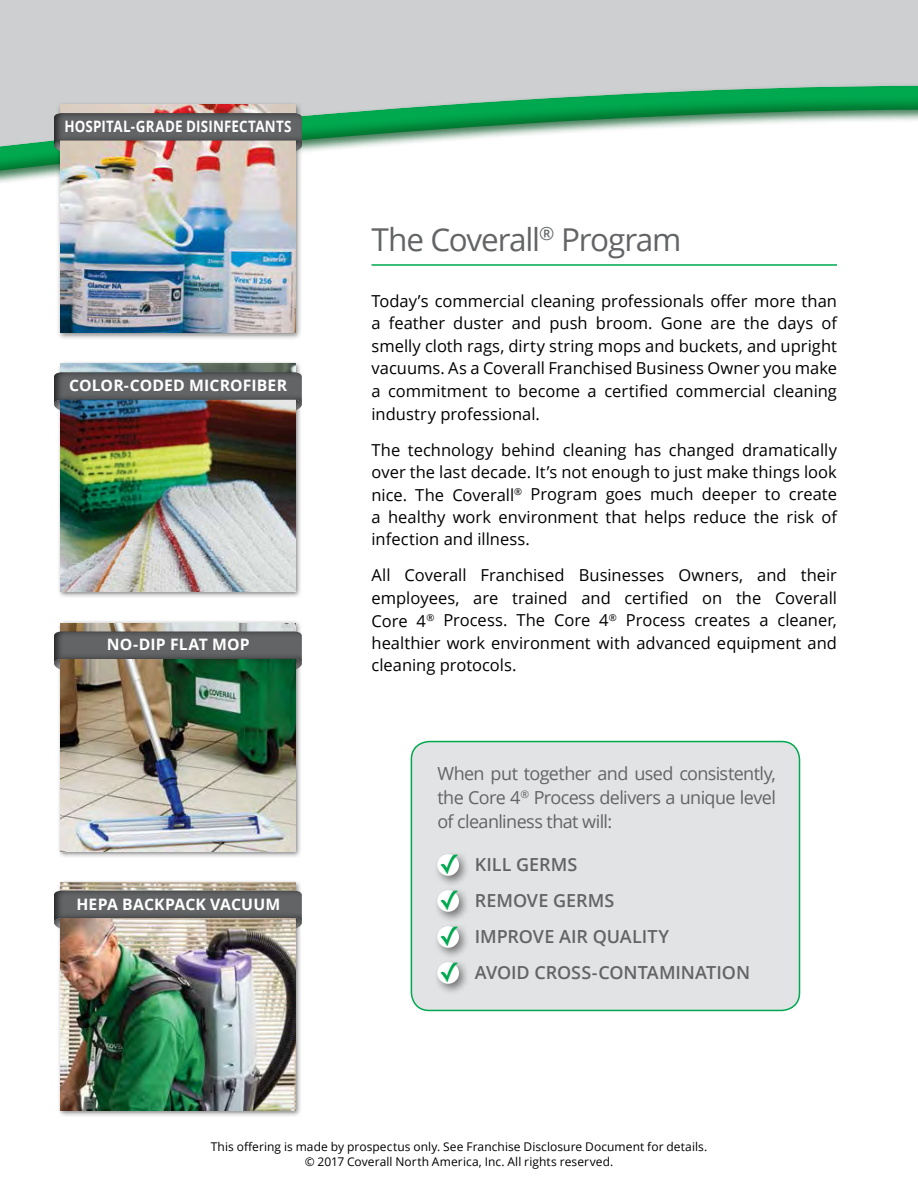
<style>
.page{position:relative;width:918px;height:1188px;background:#fff}
.page>*{position:absolute;margin:0;border:0;box-sizing:border-box;transform-origin:0 0}
.t1{font:31.5px "Open Sans";letter-spacing:-.04em;color:#636466}
.t2{font:18px/24px "Open Sans";letter-spacing:-.035em;color:#636466;text-align:justify}
.t3{font:600 18px "Open Sans";color:#636466}
.t4{font:16.5px/22.5px "Open Sans";color:#000;text-align:justify}
.t5{font:700 15.75px "Open Sans";letter-spacing:.01em;color:#fff}
.t6{font:700 15.75px "Open Sans";letter-spacing:.01em;color:#fff;scale:.85 1}
.t7{font:12px/15px "Open Sans";letter-spacing:.005em;color:#000;text-align:center}
.s1{font-family:"Lucida Grande";font-weight:400;font-size:27px;color:#00a94f}
</style>
<div class="page">
<div style="left:0;top:0;width:918px;height:82px;background:#cdcfd0"></div>
<div style="left:0;top:83px;width:918px;height:90px;background:#005320;opacity:.5"></div>
<hr style="left:372px;top:264px;width:465px;height:2px;background:#00a94f">
<div style="left:52px;top:141px;width:135px;height:13px;background:#00a64d"></div>
<div style="left:57px;top:101px;width:246px;height:239px;background:#000;opacity:.5"></div>
<img style="left:61px;top:105px;width:234px;height:228px">
<svg style="left:54px;top:146px;width:249px;height:6px"></svg>
<div style="left:52px;top:111px;width:251px;height:35px;background:#000;opacity:.65"></div>
<div style="left:57px;top:361px;width:245px;height:238px;background:#000;opacity:.5"></div>
<img style="left:61px;top:364px;width:235px;height:228px">
<svg style="left:54px;top:405px;width:248px;height:6px"></svg>
<div style="left:52px;top:370px;width:251px;height:35px;background:#000;opacity:.65"></div>
<div style="left:57px;top:620px;width:246px;height:238px;background:#000;opacity:.5"></div>
<img style="left:61px;top:623px;width:235px;height:228px">
<svg style="left:54px;top:664px;width:249px;height:6px"></svg>
<div style="left:52px;top:629px;width:251px;height:35px;background:#000;opacity:.65"></div>
<div style="left:57px;top:879px;width:246px;height:238px;background:#000;opacity:.5"></div>
<img style="left:61px;top:882px;width:235px;height:228px">
<svg style="left:54px;top:924px;width:249px;height:5px"></svg>
<div style="left:52px;top:888px;width:251px;height:36px;background:#000;opacity:.65"></div>
<div style="left:411px;top:742px;width:389px;height:268px;background:#e2e3e4;border-radius:18px"></div>
<div style="left:411px;top:741px;width:389px;height:270px;border:2px solid #00a94f;border-radius:18px"></div>
<div style="left:434px;top:850px;width:37px;height:37px;background:#000;opacity:.5"></div>
<div style="left:438px;top:855px;width:20px;height:20px;background:#fff;border-radius:50%"></div>
<div style="left:437px;top:854px;width:22px;height:22px;border:2px solid #fff;border-radius:50%"></div>
<div style="left:434px;top:886px;width:37px;height:37px;background:#000;opacity:.5"></div>
<div style="left:438px;top:891px;width:20px;height:20px;background:#fff;border-radius:50%"></div>
<div style="left:437px;top:890px;width:22px;height:22px;border:2px solid #fff;border-radius:50%"></div>
<div style="left:434px;top:922px;width:37px;height:37px;background:#000;opacity:.5"></div>
<div style="left:438px;top:927px;width:20px;height:20px;background:#fff;border-radius:50%"></div>
<div style="left:437px;top:926px;width:22px;height:22px;border:2px solid #fff;border-radius:50%"></div>
<div style="left:434px;top:958px;width:37px;height:37px;background:#000;opacity:.5"></div>
<div style="left:438px;top:963px;width:20px;height:20px;background:#fff;border-radius:50%"></div>
<div style="left:437px;top:962px;width:22px;height:22px;border:2px solid #fff;border-radius:50%"></div>
<p class="t6" style="left:64px;top:115px;width:269px">HOSPITAL-GRADE DISINFECTANTS</p>
<p class="t5" style="left:69px;top:374px;width:220px">COLOR-CODED MICROFIBER</p>
<p class="t5" style="left:107px;top:634px;width:144px">NO-DIP FLAT MOP</p>
<p class="t5" style="left:76px;top:893px;width:205px">HEPA BACKPACK VACUUM</p>
<h1 class="t1" style="left:372px;top:218px;width:312px">The Coverall<sup>®</sup> Program</h1>
<p class="t4" style="left:372px;top:289px;width:467px">Today’s commercial cleaning professionals offer more than a feather duster and push broom. Gone are the days of smelly cloth rags, dirty string mops and buckets, and upright vacuums. As a Coverall Franchised Business Owner you make a commitment to become a certified commercial cleaning industry professional.</p>
<p class="t4" style="left:372px;top:438px;width:467px">The technology behind cleaning has changed dramatically over the last decade. It’s not enough to just make things look nice. The Coverall<sup>®</sup> Program goes much deeper to create a healthy work environment that helps reduce the risk of infection and illness.</p>
<p class="t4" style="left:372px;top:564px;width:467px">All Coverall Franchised Businesses Owners, and their employees, are trained and certified on the Coverall Core 4<sup>®</sup> Process. The Core 4<sup>®</sup> Process creates a cleaner, healthier work environment with advanced equipment and cleaning protocols.</p>
<p class="t2" style="left:437px;top:761px;width:340px">When put together and used consistently, the Core 4<sup>®</sup> Process delivers a unique level of cleanliness that will:</p>
<p class="t3" style="left:439px;top:852px;width:140px"><span class="s1">✓</span> KILL GERMS</p>
<p class="t3" style="left:439px;top:888px;width:177px"><span class="s1">✓</span> REMOVE GERMS</p>
<p class="t3" style="left:439px;top:924px;width:231px"><span class="s1">✓</span> IMPROVE AIR QUALITY</p>
<p class="t3" style="left:439px;top:960px;width:312px"><span class="s1">✓</span> AVOID CROSS-CONTAMINATION</p>
<p class="t7" style="left:211px;top:1139px;width:498px">This offering is made by prospectus only. See Franchise Disclosure Document for details. © 2017 Coverall North America, Inc. All rights reserved.</p>
</div>
